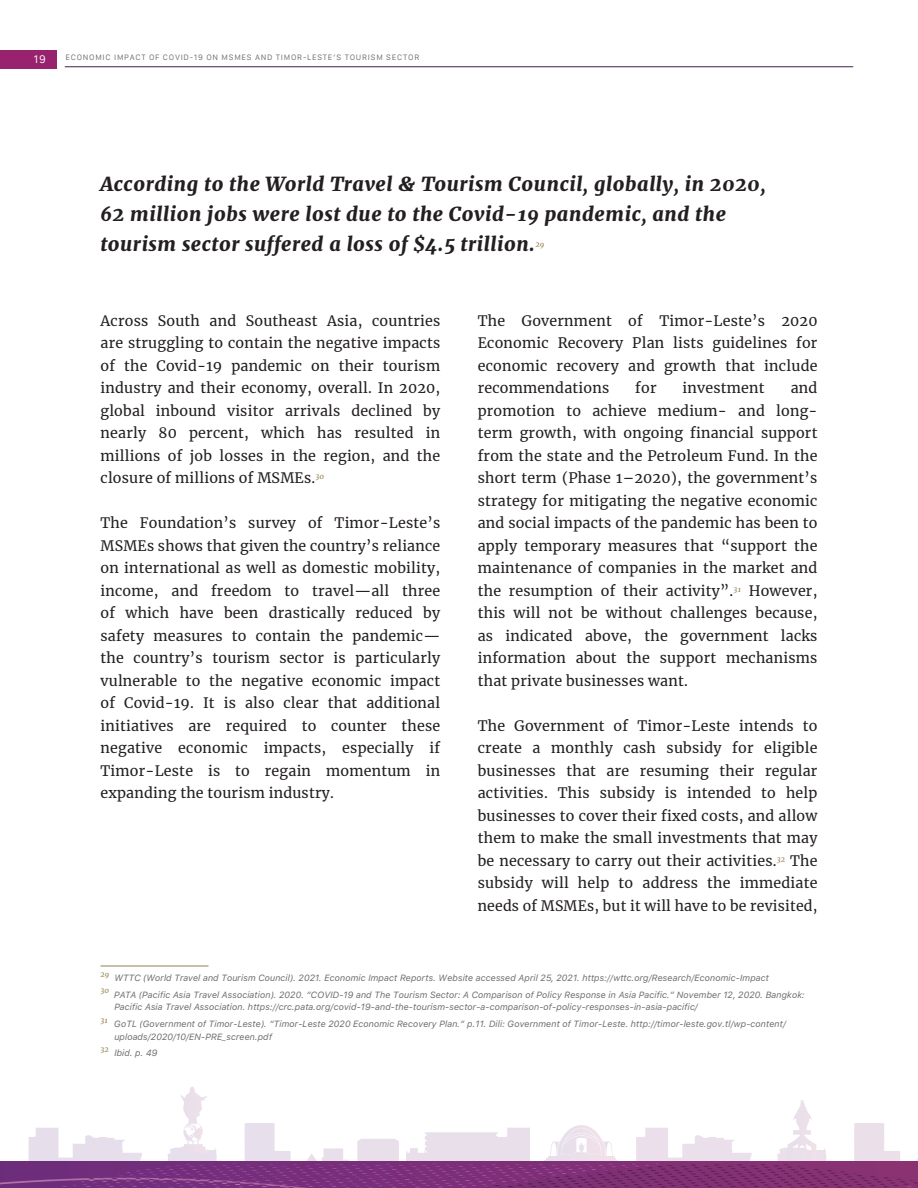
<style>
.page{position:relative;width:918px;height:1188px;background:#fff}
.page>*{position:absolute;margin:0;border:0;box-sizing:border-box;transform-origin:0 0}
.t1{font:italic 900 19.5px/30px "Merriweather";letter-spacing:.03em;color:#231f20}
.t2{font:14.25px/22.5px "Merriweather";letter-spacing:.015em;color:#231f20;text-align:justify}
.t3{font:10.5px "Galvji";color:#fff}
.t4{font:italic 9px/12.8px "Galvji";color:#6c6d70}
.t5{font:7.5px "Galvji";letter-spacing:.1em;color:#6c6d70}
.t6{font:italic 7.5px "Merriweather";color:#93804f}
</style>
<div class="page">
<hr style="left:65px;top:66px;width:788px;height:1px;background:#431e4f">
<svg style="left:0;top:1087px;width:918px;height:91px"></svg>
<img style="left:0;top:1178px;width:918px;height:10px">
<img style="left:175px;top:1163px;width:591px;height:2px">
<img style="left:119px;top:1175px;width:720px;height:2px">
<img style="left:72px;top:1185px;width:827px;height:2px">
<div style="left:0;top:50px;width:56px;height:18px;background:#98226e"></div>
<hr style="left:100px;top:966px;width:108px;height:1px;background:#93804f">
<p class="t3" style="left:34px;top:53px;width:14px">19</p>
<p class="t5" style="left:65px;top:53px;width:355px">ECONOMIC IMPACT OF COVID-19 ON MSMES AND TIMOR-LESTE’S TOURISM SECTOR</p>
<h1 class="t1" style="left:100px;top:168px;width:667px">According to the World Travel &amp; Tourism Council, globally, in 2020,<br>62 million jobs were lost due to the Covid-19 pandemic, and the tourism sector suffered a loss of $4.5 trillion.</h1>
<p class="t6" style="left:535px;top:239px;width:11px">29</p>
<p class="t2" style="left:100px;top:309px;width:341px">Across South and Southeast Asia, countries are struggling to contain the negative impacts of the Covid-19 pandemic on their tourism industry and their economy, overall. In 2020, global inbound visitor arrivals declined by nearly 80 percent, which has resulted in millions of job losses in the region, and the closure of millions of MSMEs.<sup>30</sup></p>
<p class="t2" style="left:100px;top:512px;width:341px">The Foundation’s survey of Timor-Leste’s MSMEs shows that given the country’s reliance on international as well as domestic mobility, income, and freedom to travel—all three of which have been drastically reduced by safety measures to contain the pandemic— the country’s tourism sector is particularly vulnerable to the negative economic impact of Covid-19. It is also clear that additional initiatives are required to counter these negative economic impacts, especially if Timor-Leste is to regain momentum in expanding the tourism industry.</p>
<p class="t2" style="left:478px;top:309px;width:341px">The Government of Timor-Leste’s 2020<br>Economic Recovery Plan lists guidelines for economic recovery and growth that include recommendations</p>
<p class="t2" style="left:635px;top:377px;width:23px">for</p>
<p class="t2" style="left:683px;top:377px;width:84px">investment</p>
<p class="t2" style="left:478px;top:377px;width:341px;text-indent:313px">and promotion to achieve medium- and long&shy;term growth, with ongoing financial support from the state and the Petroleum Fund. In the short term (Phase 1–2020), the government’s strategy for mitigating the negative economic and social impacts of the pandemic has been to apply temporary measures that “support the maintenance of companies in the market and the resumption of their activity”.<sup>31</sup> However, this will not be without challenges because, as indicated above, the government lacks information about the support mechanisms that private businesses want.</p>
<p class="t2" style="left:478px;top:714px;width:341px">The Government of Timor-Leste intends to create a monthly cash subsidy for eligible businesses that are resuming their regular activities. This subsidy is intended to help businesses to cover their fixed costs, and allow them to make the small investments that may be necessary to carry out their activities.<sup>32</sup> The subsidy will help to address the immediate needs of MSMEs, but it will have to be revisited,</p>
<p class="t6" style="left:100px;top:969px;width:10px">29</p>
<p class="t4" style="left:114px;top:972px;width:656px">WTTC (World Travel and Tourism Council). 2021. Economic Impact Reports. Website accessed April 25, 2021. https://wttc.org/Research/Economic-Impact</p>
<p class="t6" style="left:100px;top:985px;width:10px">30</p>
<p class="t4" style="left:114px;top:988px;width:692px">PATA (Pacific Asia Travel Association). 2020. “COVID-19 and The Tourism Sector: A Comparison of Policy Response in Asia Pacific.” November 12, 2020. Bangkok:<br>Pacific Asia Travel Association. https://crc.pata.org/covid-19-and-the-tourism-sector-a-comparison-of-policy-responses-in-asia-pacific/</p>
<p class="t6" style="left:100px;top:1015px;width:9px">31</p>
<p class="t4" style="left:114px;top:1017px;width:673px">GoTL (Government of Timor-Leste). “Timor-Leste 2020 Economic Recovery Plan.” p.11. Dili: Government of Timor-Leste. http://timor-leste.gov.tl/wp-content/ uploads/2020/10/EN-PRE_screen.pdf</p>
<p class="t6" style="left:100px;top:1044px;width:10px">32</p>
<p class="t4" style="left:114px;top:1047px;width:45px">Ibid. p. 49</p>
</div>
